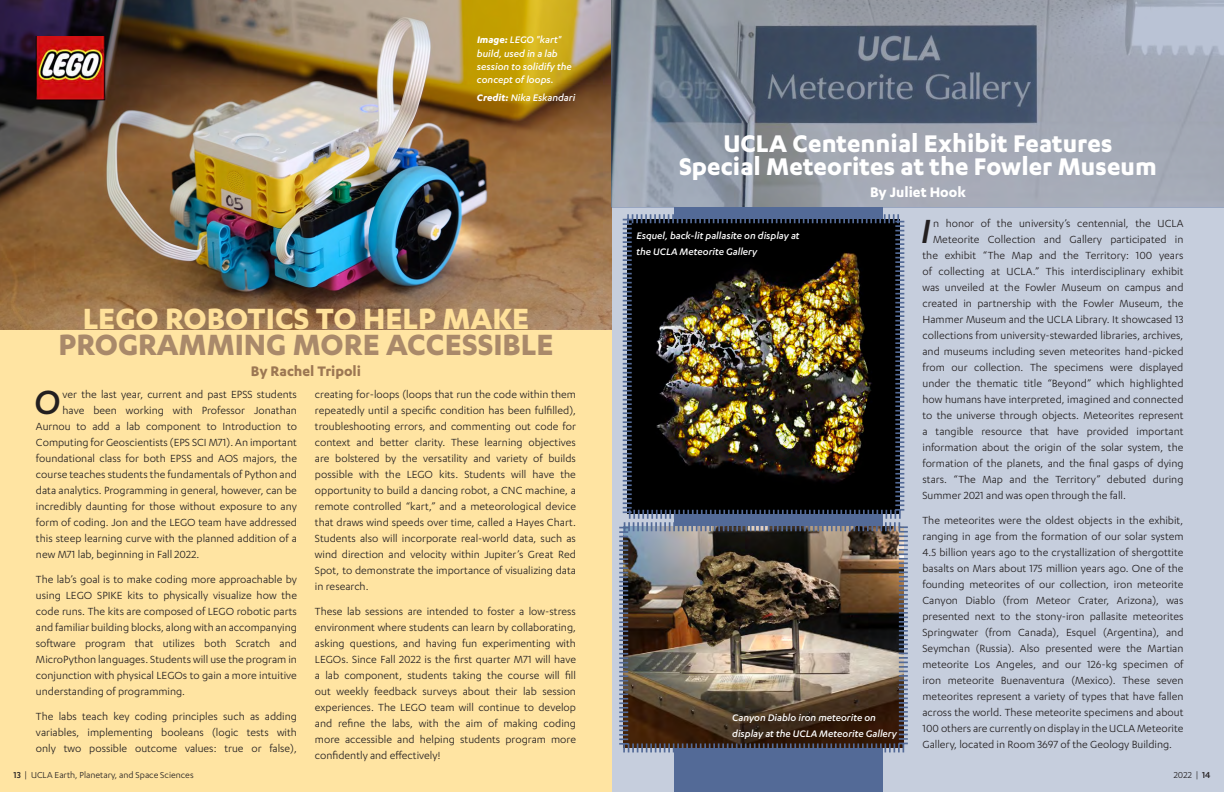
<style>
.page{position:relative;width:1224px;height:792px;background:#fff}
.page>*{position:absolute;margin:0;border:0;box-sizing:border-box;transform-origin:0 0}
.Article_Paragraph__K{font:italic 500 38.9px "Karbon";color:#231f20}
.Article_Headings__Ka{font:700 34px/26px "Karbon";color:#a9896a;text-align:center}
.Article_Headings__Ka-2{font:700 28px "Karbon";color:#fff}
.Author_Name__Karbon{font:700 16px "Karbon";color:#9c7753}
.Author_Name__Karbon-2{font:700 16px "Karbon";color:#fff}
.Article_Paragraph__K-2{font:12px/16px "Karbon";color:#231f20;text-align:justify}
.Article_Paragraph__K-3{font:italic 500 11px/16px "Karbon";color:#fff}
.Image_Captions__Karb{font:italic 500 11px/13.2px "Karbon";color:#fff}
.t1{font:10px "Karbon";color:#231f20}
.s1{font-weight:700}
.s2{color:#ffe19a}
.s3{font-weight:500}
</style>
<div class="page">
<div style="left:0;top:0;width:612px;height:792px;background:#ffe4a2"></div>
<div style="left:612px;top:0;width:612px;height:792px;background:#c6cedd"></div>
<div style="left:674px;top:0;width:209px;height:792px;background:#536a97"></div>
<img style="left:0;top:0;width:612px;height:329px">
<img style="left:619px;top:522px;width:289px;height:231px">
<img style="left:622px;top:214px;width:283px;height:305px">
<svg style="left:612px;top:0;width:612px;height:207px;background:#868f9d"></svg>
<img style="left:10px;top:36px;width:120px;height:74px">
<p class="Image_Captions__Karb" style="left:477px;top:33px;width:96px"><span class="s1">Image:</span> LEGO "kart" build, used in a lab session to solidify the concept of loops.</p>
<p class="Image_Captions__Karb" style="left:477px;top:91px;width:100px"><span class="s1">Credit:</span> Nika Eskandari</p>
<p class="Article_Headings__Ka" style="left:59px;top:304px;width:496px"><span class="s2">LEGO ROBOTICS TO HELP MAKE<br></span>PROGRAMMING MORE ACCESSIBLE</p>
<p class="Author_Name__Karbon" style="left:251px;top:362px;width:112px">By Rachel Tripoli</p>
<p class="Article_Paragraph__K" style="left:34px;top:380px;width:28px">O</p>
<p class="Article_Paragraph__K-2" style="left:63px;top:386px;width:236px">ver the last year, current and past EPSS students</p>
<p class="Article_Paragraph__K-2" style="left:63px;top:402px;width:236px">have been working with Professor Jonathan</p>
<p class="Article_Paragraph__K-2" style="left:36px;top:418px;width:263px">Aurnou to add a lab component to Introduction to</p>
<p class="Article_Paragraph__K-2" style="left:36px;top:434px;width:262px">Computing for Geoscientists (EPS SCI M71). An important</p>
<p class="Article_Paragraph__K-2" style="left:36px;top:450px;width:263px">foundational class for both EPSS and AOS majors, the</p>
<p class="Article_Paragraph__K-2" style="left:36px;top:466px;width:262px">course teaches students the fundamentals of Python and</p>
<p class="Article_Paragraph__K-2" style="left:36px;top:482px;width:262px">data analytics. Programming in general, however, can be</p>
<p class="Article_Paragraph__K-2" style="left:36px;top:498px;width:263px">incredibly daunting for those without exposure to any</p>
<p class="Article_Paragraph__K-2" style="left:36px;top:514px;width:263px">form of coding. Jon and the LEGO team have addressed</p>
<p class="Article_Paragraph__K-2" style="left:36px;top:530px;width:263px">this steep learning curve with the planned addition of a</p>
<p class="Article_Paragraph__K-2" style="left:36px;top:546px;width:165px">new M71 lab, beginning in Fall 2022.</p>
<p class="Article_Paragraph__K-2" style="left:36px;top:571px;width:263px">The lab’s goal is to make coding more approachable by using LEGO SPIKE kits to physically visualize how the code runs. The kits are composed of LEGO robotic parts and familiar building blocks, along with an accompanying software program that utilizes both Scratch and MicroPython languages. Students will use the program in conjunction with physical LEGOs to gain a more intuitive understanding of programming.</p>
<p class="Article_Paragraph__K-2" style="left:36px;top:708px;width:263px">The labs teach key coding principles such as adding variables, implementing booleans (logic tests with only two possible outcome values: true or false),</p>
<p class="Article_Paragraph__K-2" style="left:315px;top:386px;width:263px">creating for-loops (loops that run the code within them repeatedly until a specific condition has been fulfilled), troubleshooting errors, and commenting out code for context and better clarity. These learning objectives are bolstered by the versatility and variety of builds possible with the LEGO kits. Students will have the opportunity to build a dancing robot, a CNC machine, a remote controlled “kart,” and a meteorological device that draws wind speeds over time, called a Hayes Chart.<br>Students also will incorporate real-world data, such as wind direction and velocity within Jupiter’s Great Red Spot, to demonstrate the importance of visualizing data in research.</p>
<p class="Article_Paragraph__K-2" style="left:315px;top:603px;width:263px">These lab sessions are intended to foster a low-stress environment where students can learn by collaborating, asking questions, and having fun experimenting with LEGOs. Since Fall 2022 is the first quarter M71 will have a lab component, students taking the course will fill out weekly feedback surveys about their lab session experiences. The LEGO team will continue to develop and refine the labs, with the aim of making coding more accessible and helping students program more confidently and effectively!</p>
<p class="Article_Headings__Ka-2" style="left:723px;top:127px;width:391px">UCLA Centennial Exhibit Features</p>
<p class="Article_Headings__Ka-2" style="left:679px;top:150px;width:479px">Special Meteorites at the Fowler Museum</p>
<p class="Author_Name__Karbon-2" style="left:870px;top:183px;width:97px">By Juliet Hook</p>
<p class="Article_Paragraph__K-3" style="left:636px;top:227px;width:165px">Esquel, back-lit pallasite on display at the UCLA Meteorite Gallery</p>
<p class="Article_Paragraph__K-3" style="left:732px;top:709px;width:166px">Canyon Diablo iron meteorite on display at the UCLA Meteorite Gallery</p>
<p class="Article_Paragraph__K" style="left:921px;top:210px;width:11px">I</p>
<p class="Article_Paragraph__K-2" style="left:933px;top:215px;width:252px">n honor of the university’s centennial, the UCLA</p>
<p class="Article_Paragraph__K-2" style="left:933px;top:231px;width:252px">Meteorite Collection and Gallery participated in</p>
<p class="Article_Paragraph__K-2" style="left:923px;top:247px;width:262px">the exhibit “The Map and the Territory: 100 years</p>
<p class="Article_Paragraph__K-2" style="left:923px;top:263px;width:263px">of collecting at UCLA.” This interdisciplinary exhibit</p>
<p class="Article_Paragraph__K-2" style="left:923px;top:279px;width:263px">was unveiled at the Fowler Museum on campus and</p>
<p class="Article_Paragraph__K-2" style="left:923px;top:295px;width:262px">created in partnership with the Fowler Museum, the</p>
<p class="Article_Paragraph__K-2" style="left:923px;top:311px;width:262px">Hammer Museum and the UCLA Library. It showcased 13</p>
<p class="Article_Paragraph__K-2" style="left:923px;top:327px;width:263px">collections from university-stewarded libraries, archives,</p>
<p class="Article_Paragraph__K-2" style="left:923px;top:343px;width:263px">and museums including seven meteorites hand-picked</p>
<p class="Article_Paragraph__K-2" style="left:923px;top:359px;width:262px">from our collection. The specimens were displayed</p>
<p class="Article_Paragraph__K-2" style="left:923px;top:375px;width:263px">under the thematic title “Beyond” which highlighted</p>
<p class="Article_Paragraph__K-2" style="left:923px;top:391px;width:262px">how humans have interpreted, imagined and connected</p>
<p class="Article_Paragraph__K-2" style="left:923px;top:407px;width:263px">to the universe through objects. Meteorites represent</p>
<p class="Article_Paragraph__K-2" style="left:923px;top:423px;width:263px">a tangible resource that have provided important</p>
<p class="Article_Paragraph__K-2" style="left:923px;top:439px;width:262px">information about the origin of the solar system, the</p>
<p class="Article_Paragraph__K-2" style="left:923px;top:455px;width:263px">formation of the planets, and the final gasps of dying</p>
<p class="Article_Paragraph__K-2" style="left:923px;top:471px;width:262px">stars. “The Map and the Territory” debuted during</p>
<p class="Article_Paragraph__K-2" style="left:923px;top:487px;width:205px">Summer 2021 and was open through the fall.</p>
<p class="Article_Paragraph__K-2" style="left:923px;top:512px;width:263px">The meteorites were the oldest objects in the exhibit, ranging in age from the formation of our solar system 4.5 billion years ago to the crystallization of shergottite basalts on Mars about 175 million years ago. One of the founding meteorites of our collection, iron meteorite Canyon Diablo (from Meteor Crater, Arizona), was presented next to the stony-iron pallasite meteorites Springwater (from Canada), Esquel (Argentina), and Seymchan (Russia). Also presented were the Martian meteorite Los Angeles, and our 126-kg specimen of iron meteorite Buenaventura (Mexico). These seven meteorites represent a variety of types that have fallen across the world. These meteorite specimens and about 100 others are currently on display in the UCLA Meteorite Gallery, located in Room 3697 of the Geology Building.</p>
<p class="t1" style="left:14px;top:769px;width:182px"><span class="s3">13</span> | UCLA Earth, Planetary, and Space Sciences</p>
<p class="t1" style="left:1174px;top:769px;width:38px">2022 | <span class="s3">14</span></p>
</div>
